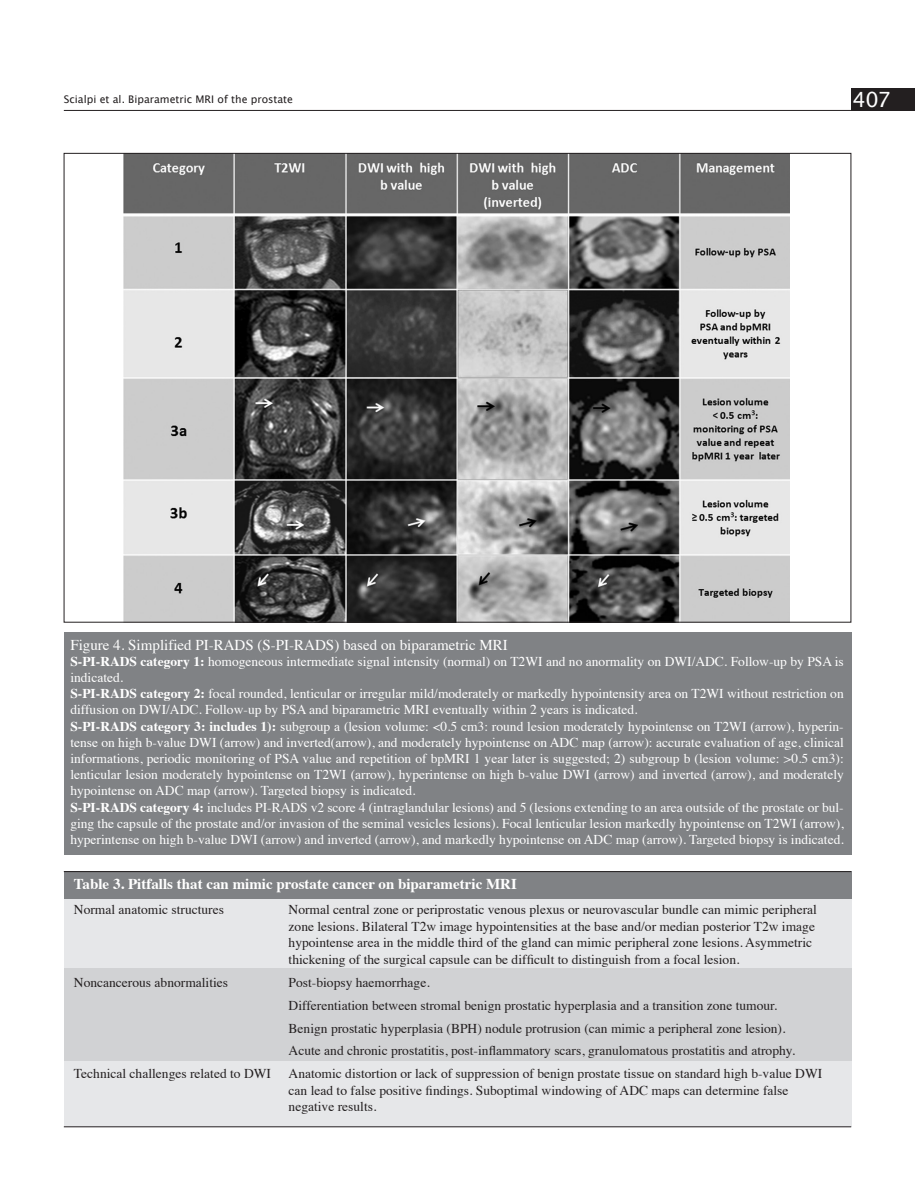
<style>
.page{position:relative;width:915px;height:1191px;background:#fff}
.page>*{position:absolute;margin:0;border:0;box-sizing:border-box;transform-origin:0 0}
.zz_Uroloji_running{font:21px "Lucida Grande";color:#fff}
.t1{font:15px "Times";color:#fff}
.t2{font:700 15px "Times";color:#fff}
.t3{font:13.5px/16.2px "Times";color:#fff}
.t4{font:13.5px/16.5px "Times";color:#231f20}
.t5{font:10.5px "Lucida Grande";color:#231f20}
.s1{font-weight:700}
</style>
<div class="page">
<hr style="left:64px;top:110px;width:786px;height:1px;background:#231f20">
<div style="left:850px;top:88px;width:64px;height:23px;background:#231f20"></div>
<img style="left:124px;top:155px;width:665px;height:465px">
<div style="left:64px;top:632px;width:786px;height:222px;background:#808285"></div>
<div style="left:64px;top:898px;width:786px;height:229px;background:#e6e7e9"></div>
<div style="left:64px;top:871px;width:786px;height:27px;background:#808285"></div>
<div style="left:64px;top:968px;width:786px;height:93px;background:#d1d2d4"></div>
<hr style="left:64px;top:1126px;width:786px;height:1px;background:#231f20">
<hr style="left:64px;top:871px;width:786px;height:1px;background:#231f20">
<p class="t5" style="left:64px;top:94px;width:231px">Scialpi et al. Biparametric MRI of the prostate</p>
<p class="zz_Uroloji_running" style="left:852px;top:88px;width:40px">407</p>
<p class="t1" style="left:70px;top:630px;width:439px">Figure 4. Simplified PI-RADS (S-PI-RADS) based on biparametric MRI</p>
<p class="t3" style="left:70px;top:652px;width:774px"><span class="s1">S-PI-RADS category 1:</span> homogeneous intermediate signal intensity (normal) on T2WI and no anormality on DWI/ADC. Follow-up by PSA is indicated.</p>
<p class="t3" style="left:70px;top:684px;width:774px"><span class="s1">S-PI-RADS category 2:</span> focal rounded, lenticular or irregular mild/moderately or markedly hypointensity area on T2WI without restriction on diffusion on DWI/ADC. Follow-up by PSA and biparametric MRI eventually within 2 years is indicated.</p>
<p class="t3" style="left:70px;top:717px;width:774px;text-align:justify"><span class="s1">S-PI-RADS category 3: includes 1):</span> subgroup a (lesion volume: &lt;0.5 cm3: round lesion moderately hypointense on T2WI (arrow), hyperin&shy;tense on high b-value DWI (arrow) and inverted(arrow), and moderately hypointense on ADC map (arrow): accurate evaluation of age, clinical informations, periodic monitoring of PSA value and repetition of bpMRI 1 year later is suggested; 2) subgroup b (lesion volume: &gt;0.5 cm3): lenticular lesion moderately hypointense on T2WI (arrow), hyperintense on high b-value DWI (arrow) and inverted (arrow), and moderately hypointense on ADC map (arrow). Targeted biopsy is indicated.</p>
<p class="t3" style="left:70px;top:798px;width:774px;text-align:justify"><span class="s1">S-PI-RADS category 4:</span> includes PI-RADS v2 score 4 (intraglandular lesions) and 5 (lesions extending to an area outside of the prostate or bul&shy;ging the capsule of the prostate and/or invasion of the seminal vesicles lesions). Focal lenticular lesion markedly hypointense on T2WI (arrow), hyperintense on high b-value DWI (arrow) and inverted (arrow), and markedly hypointense on ADC map (arrow). Targeted biopsy is indicated.</p>
<p class="t2" style="left:74px;top:869px;width:444px">Table 3. Pitfalls that can mimic prostate cancer on biparametric MRI</p>
<p class="t4" style="left:74px;top:900px;width:151px">Normal anatomic structures</p>
<p class="t4" style="left:288px;top:900px;width:529px">Normal central zone or periprostatic venous plexus or neurovascular bundle can mimic peripheral zone lesions. Bilateral T2w image hypointensities at the base and/or median posterior T2w image hypointense area in the middle third of the gland can mimic peripheral zone lesions. Asymmetric thickening of the surgical capsule can be difficult to distinguish from a focal lesion.</p>
<p class="t4" style="left:74px;top:972px;width:156px">Noncancerous abnormalities</p>
<p class="t4" style="left:288px;top:972px;width:142px">Post-biopsy haemorrhage.</p>
<p class="t4" style="left:288px;top:995px;width:490px">Differentiation between stromal benign prostatic hyperplasia and a transition zone tumour.</p>
<p class="t4" style="left:288px;top:1018px;width:498px">Benign prostatic hyperplasia (BPH) nodule protrusion (can mimic a peripheral zone lesion).</p>
<p class="t4" style="left:288px;top:1041px;width:508px">Acute and chronic prostatitis, post-inflammatory scars, granulomatous prostatitis and atrophy.</p>
<p class="t4" style="left:74px;top:1064px;width:198px">Technical challenges related to DWI</p>
<p class="t4" style="left:288px;top:1064px;width:535px">Anatomic distortion or lack of suppression of benign prostate tissue on standard high b-value DWI can lead to false positive findings. Suboptimal windowing of ADC maps can determine false negative results.</p>
</div>
